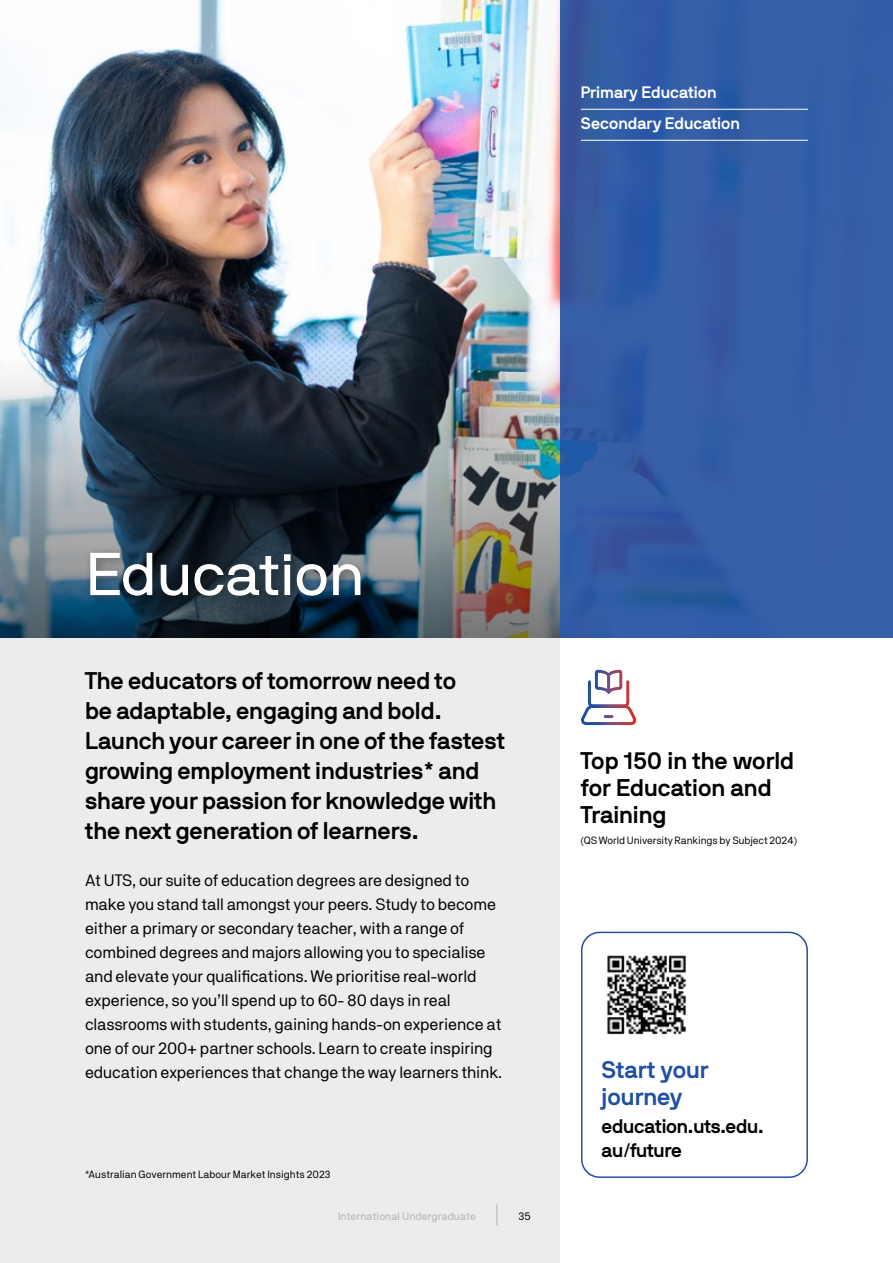
<style>
.page{position:relative;width:893px;height:1263px;background:#fff}
.page>*{position:absolute;margin:0;border:0;box-sizing:border-box;transform-origin:0 0}
.t1{font:60px "NB International Pro";color:#fff}
.t2{font:700 24px/30px "NB International Pro";color:#000}
.t3{font:700 24px/27px "NB International Pro";color:#224f9f}
.t4{font:700 19.5px/24px "NB International Pro";letter-spacing:-.01em;color:#000}
.t5{font:16.5px/24px "NB Akademie";letter-spacing:-.01em;color:#000}
.t6{font:700 16.5px/31px "NB International Pro";color:#fff}
.t7{font:10.8px "NB Akademie";color:#b1b2b3}
.t8{font:10.8px "NB Akademie";color:#000}
.t9{font:10.5px "NB Akademie";letter-spacing:-.005em;color:#000}
</style>
<div class="page">
<div style="left:0;top:638px;width:560px;height:625px;background:#ececed"></div>
<img style="left:0;top:0;width:560px;height:638px">
<div style="left:85px;top:547px;width:287px;height:61px;background:#000;opacity:.4"></div>
<div style="left:560px;top:0;width:333px;height:638px;background:linear-gradient(to right,#325aa3,#3660a9)"></div>
<div style="left:581px;top:932px;width:227px;height:246px;border:2px solid #224f9f;border-radius:18px"></div>
<img style="left:607px;top:955px;width:79px;height:80px">
<hr style="left:581px;top:109px;width:227px;height:1px;background:#fff">
<hr style="left:581px;top:140px;width:227px;height:1px;background:#fff">
<svg style="left:581px;top:669px;width:56px;height:57px"></svg>
<svg style="left:497px;top:1204px;width:1px;height:22px"></svg>
<p class="t6" style="left:581px;top:77px;width:161px">Primary Education<br>Secondary Education</p>
<h1 class="t1" style="left:86px;top:540px;width:280px">Education</h1>
<h2 class="t2" style="left:85px;top:665px;width:422px">The educators of tomorrow need to<br>be adaptable, engaging and bold.<br>Launch your career in one of the fastest growing employment industries* and share your passion for knowledge with the next generation of learners.</h2>
<p class="t5" style="left:85px;top:868px;width:419px">At UTS, our suite of education degrees are designed to make you stand tall amongst your peers. Study to become either a primary or secondary teacher, with a range of combined degrees and majors allowing you to specialise and elevate your qualifications. We prioritise real-world experience, so you’ll spend up to 60- 80 days in real classrooms with students, gaining hands-on experience at one of our 200+ partner schools. Learn to create inspiring education experiences that change the way learners think.</p>
<p class="t9" style="left:85px;top:1168px;width:247px">*Australian Government Labour Market Insights 2023</p>
<p class="t7" style="left:338px;top:1209px;width:139px">International Undergraduate</p>
<p class="t8" style="left:518px;top:1209px;width:14px">35</p>
<h2 class="t2" style="left:581px;top:746px;width:215px;line-height:27px">Top 150 in the world for Education and<br>Training</h2>
<p class="t9" style="left:581px;top:834px;width:218px">(QS World University Rankings by Subject 2024)</p>
<h2 class="t3" style="left:602px;top:1056px;width:109px">Start your journey</h2>
<p class="t4" style="left:602px;top:1114px;width:164px">education.uts.edu. au/future</p>
</div>
